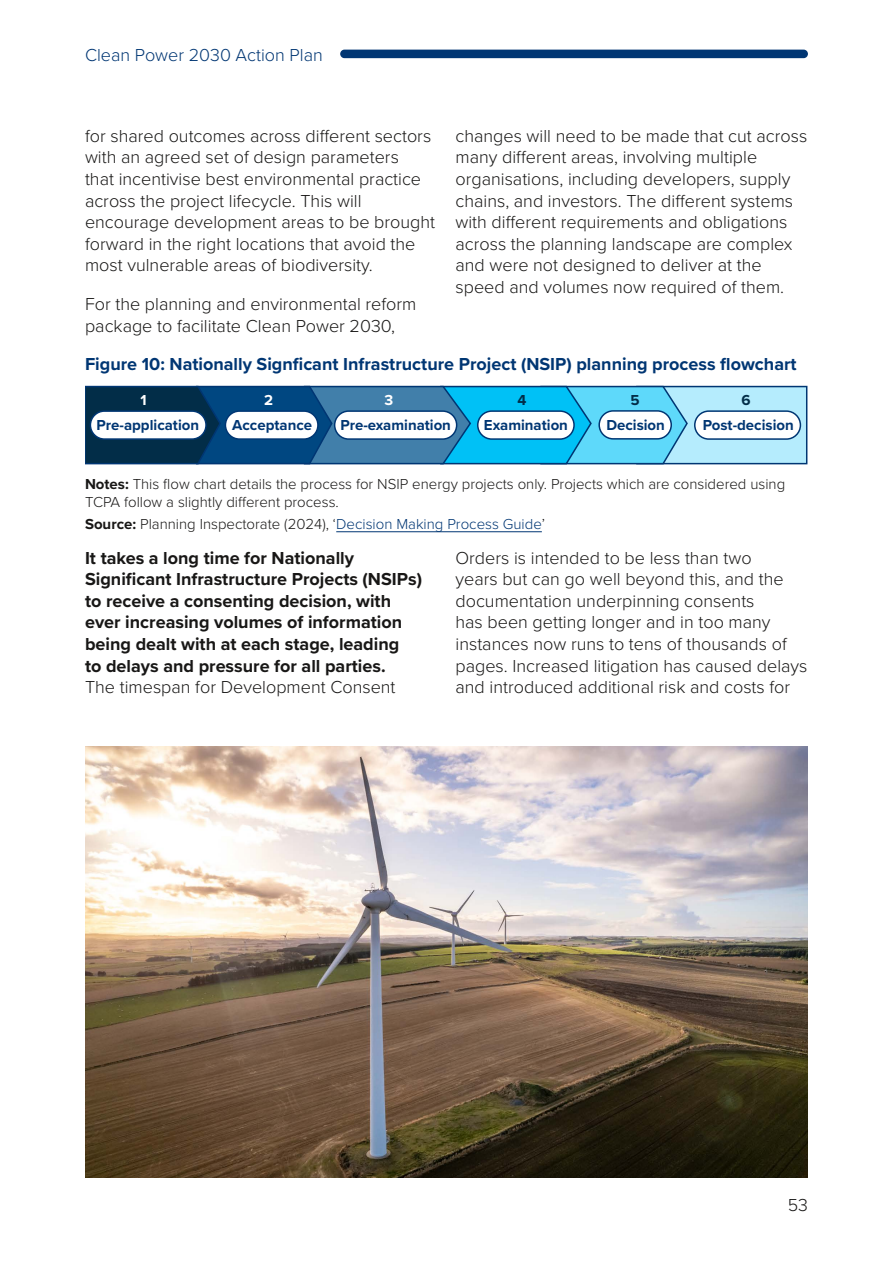
<style>
.page{position:relative;width:893px;height:1263px;background:#fff}
.page>*{position:absolute;margin:0;border:0;box-sizing:border-box;transform-origin:0 0}
.t1{font:300 18px/21.6px "Proxima Nova";color:#181716}
.t2{font:700 18px/21.6px "Proxima Nova";color:#181716}
.t3{font:700 18px "Proxima Nova";color:#003673}
.t4{font:300 18px "Proxima Nova";color:#003673}
.t5{font:300 15px/18px "Proxima Nova";color:#181716}
.t6{font:700 15px "Proxima Nova";color:#003673}
.t7{font:700 15px "Proxima Nova";color:#fff}
.t8{font:700 15px "Proxima Nova";color:#022d48}
.s1{font-weight:700}
.s2{color:#003673}
</style>
<div class="page">
<hr style="left:336px;top:531px;width:206px;height:1px;background:#003673">
<div style="left:637px;top:387px;width:170px;height:77px;background:#b5ecfd"></div>
<div style="left:636px;top:386px;width:171px;height:78px;border:2px solid #003673"></div>
<svg style="left:85px;top:385px;width:604px;height:79px;background:#2380ab"></svg>
<div style="left:90px;top:411px;width:116px;height:28px;background:#fff;border-radius:14px"></div>
<div style="left:90px;top:410px;width:117px;height:30px;border:2px solid #003673;border-radius:14px"></div>
<div style="left:335px;top:411px;width:122px;height:28px;background:#fff;border-radius:14px"></div>
<div style="left:334px;top:410px;width:123px;height:30px;border:2px solid #003673;border-radius:14px"></div>
<div style="left:695px;top:411px;width:105px;height:28px;background:#fff;border-radius:14px"></div>
<div style="left:694px;top:410px;width:107px;height:30px;border:2px solid #003673;border-radius:14px"></div>
<div style="left:225px;top:411px;width:93px;height:28px;background:#fff;border-radius:14px"></div>
<div style="left:225px;top:410px;width:94px;height:30px;border:2px solid #003673;border-radius:14px"></div>
<div style="left:478px;top:411px;width:96px;height:28px;background:#fff;border-radius:14px"></div>
<div style="left:477px;top:410px;width:98px;height:30px;border:2px solid #003673;border-radius:14px"></div>
<div style="left:599px;top:411px;width:72px;height:28px;background:#fff;border-radius:14px"></div>
<div style="left:598px;top:410px;width:74px;height:30px;border:2px solid #003673;border-radius:14px"></div>
<img style="left:85px;top:746px;width:723px;height:432px">
<div style="left:340px;top:50px;width:468px;height:8px;background:#003673;border-radius:4px"></div>
<p class="t4" style="left:85px;top:42px;width:239px">Clean Power 2030 Action Plan</p>
<p class="t1" style="left:85px;top:124px;width:352px">for shared outcomes across different sectors with an agreed set of design parameters<br>that incentivise best environmental practice across the project lifecycle. This will encourage development areas to be brought forward in the right locations that avoid the most vulnerable areas of biodiversity.</p>
<p class="t1" style="left:85px;top:292px;width:333px">For the planning and environmental reform package to facilitate Clean Power 2030,</p>
<p class="t1" style="left:455px;top:124px;width:353px">changes will need to be made that cut across many different areas, involving multiple organisations, including developers, supply chains, and investors. The different systems with different requirements and obligations across the planning landscape are complex and were not designed to deliver at the speed and volumes now required of them.</p>
<p class="t3" style="left:85px;top:351px;width:713px">Figure 10: Nationally Signficant Infrastructure Project (NSIP) planning process flowchart</p>
<p class="t7" style="left:141px;top:389px;width:8px">1</p>
<p class="t7" style="left:264px;top:389px;width:10px">2</p>
<p class="t7" style="left:384px;top:389px;width:10px">3</p>
<p class="t8" style="left:518px;top:389px;width:10px">4</p>
<p class="t8" style="left:631px;top:389px;width:11px">5</p>
<p class="t8" style="left:741px;top:389px;width:11px">6</p>
<p class="t6" style="left:96px;top:414px;width:104px">Pre-application</p>
<p class="t6" style="left:232px;top:414px;width:81px">Acceptance</p>
<p class="t6" style="left:340px;top:414px;width:112px">Pre-examination</p>
<p class="t6" style="left:484px;top:414px;width:86px">Examination</p>
<p class="t6" style="left:606px;top:414px;width:60px">Decision</p>
<p class="t6" style="left:703px;top:414px;width:93px">Post-decision</p>
<p class="t5" style="left:85px;top:474px;width:702px"><span class="s1">Notes:</span> This flow chart details the process for NSIP energy projects only. Projects which are considered using<br>TCPA follow a slightly different process.</p>
<p class="t5" style="left:85px;top:514px;width:462px"><span class="s1">Source:</span> Planning Inspectorate (2024), ‘<span class="s2">Decision Making Process Guide</span>’</p>
<p class="t2" style="left:85px;top:546px;width:338px">It takes a long time for Nationally Significant Infrastructure Projects (NSIPs) to receive a consenting decision, with ever increasing volumes of information being dealt with at each stage, leading<br>to delays and pressure for all parties.</p>
<p class="t1" style="left:85px;top:675px;width:312px">The timespan for Development Consent</p>
<p class="t1" style="left:455px;top:546px;width:353px">Orders is intended to be less than two<br>years but can go well beyond this, and the documentation underpinning consents<br>has been getting longer and in too many instances now runs to tens of thousands of pages. Increased litigation has caused delays and introduced additional risk and costs for</p>
<p class="t1" style="left:788px;top:1193px;width:22px">53</p>
</div>
